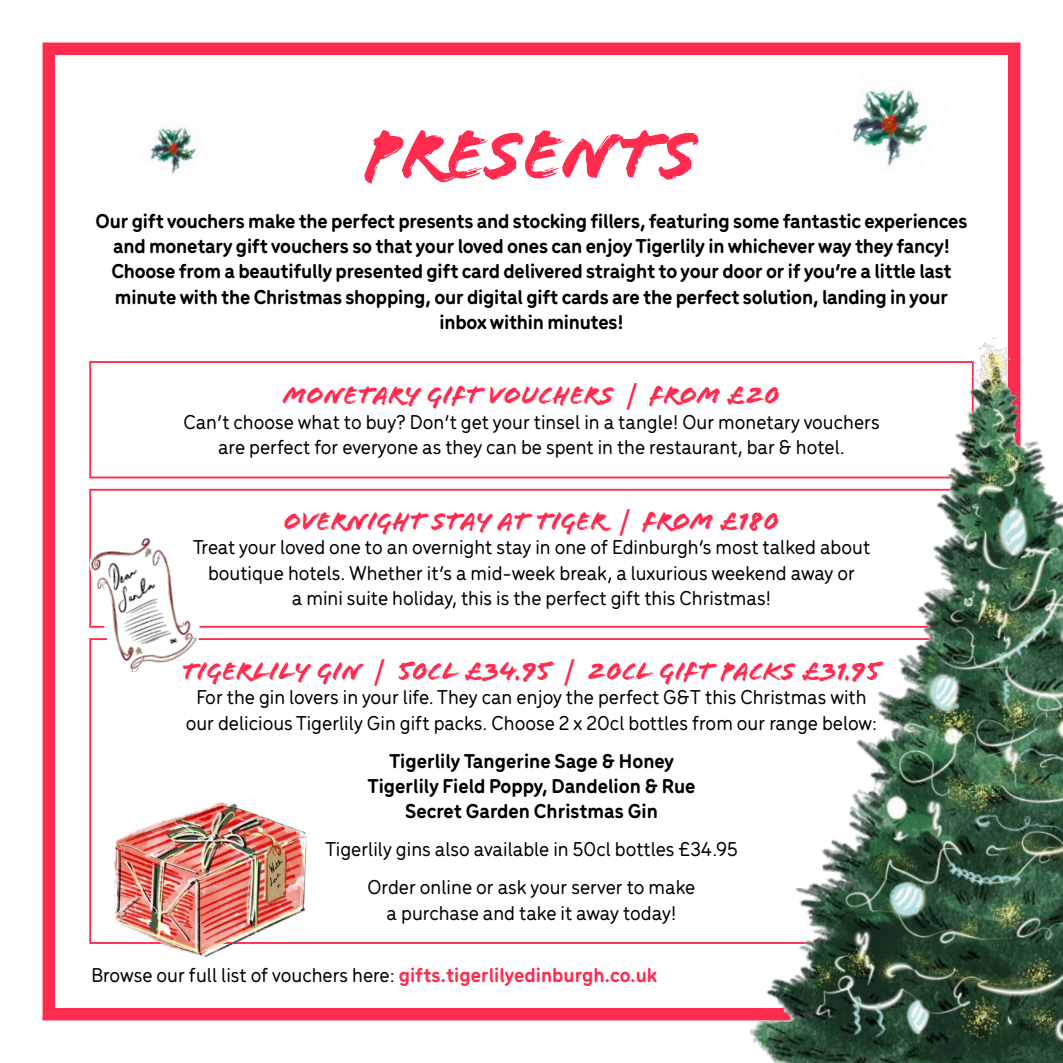
<style>
.page{position:relative;width:1063px;height:1063px;background:#fff}
.page>*{position:absolute;margin:0;border:0;box-sizing:border-box;transform-origin:0 0}
.t1{font:26.5px "Flood Std";color:#ff2c4f}
.t2{font:500 21.25px/25.5px "Menco";color:#000;text-align:center}
.t3{font:700 21.25px/25.5px "Menco";letter-spacing:-.01em;color:#000;text-align:center}
.s1{font-weight:700;color:#ff2c4f}
</style>
<div class="page">
<div style="left:43px;top:43px;width:977px;height:977px;border:12px solid #ff2c4f"></div>
<img style="left:852px;top:87px;width:76px;height:80px">
<img style="left:150px;top:127px;width:46px;height:47px">
<svg style="left:364px;top:130px;width:335px;height:54px"></svg>
<div style="left:89px;top:361px;width:885px;height:117px;border:2px solid #ff2c4f"></div>
<div style="left:89px;top:489px;width:885px;height:139px;border:2px solid #ff2c4f"></div>
<img style="left:749px;top:329px;width:314px;height:734px">
<img style="left:115px;top:803px;width:191px;height:153px">
<img style="left:89px;top:531px;width:116px;height:143px">
<p class="t3" style="left:96px;top:206px;width:873px">Our gift vouchers make the perfect presents and stocking fillers, featuring some fantastic experiences and monetary gift vouchers so that your loved ones can enjoy Tigerlily in whichever way they fancy!<br>Choose from a beautifully presented gift card delivered straight to your door or if you’re a little last minute with the Christmas shopping, our digital gift cards are the perfect solution, landing in your inbox within minutes!</p>
<p class="t1" style="left:283px;top:380px;width:498px">MONETARY GIFT VOUCHERS | FROM £20</p>
<p class="t2" style="left:183px;top:407px;width:698px">Can’t choose what to buy? Don’t get your tinsel in a tangle! Our monetary vouchers are perfect for everyone as they can be spent in the restaurant, bar &amp; hotel.</p>
<p class="t1" style="left:284px;top:506px;width:497px">OVERNIGHT STAY AT TIGER | FROM £180</p>
<p class="t2" style="left:193px;top:533px;width:679px">Treat your loved one to an overnight stay in one of Edinburgh’s most talked about boutique hotels. Whether it’s a mid-week break, a luxurious weekend away or<br>a mini suite holiday, this is the perfect gift this Christmas!</p>
<p class="t1" style="left:182px;top:656px;width:701px">TIGERLILY GIN | 50CL £34.95 | 20CL GIFT PACKS £31.95</p>
<p class="t2" style="left:186px;top:683px;width:693px">For the gin lovers in your life. They can enjoy the perfect G&amp;T this Christmas with our delicious Tigerlily Gin gift packs. Choose 2 x 20cl bottles from our range below:</p>
<p class="t3" style="left:367px;top:747px;width:330px">Tigerlily Tangerine Sage &amp; Honey<br>Tigerlily Field Poppy, Dandelion &amp; Rue<br>Secret Garden Christmas Gin</p>
<p class="t2" style="left:325px;top:829px;width:414px;line-height:38px">Tigerlily gins also available in 50cl bottles £34.95<br>Order online or ask your server to make</p>
<p class="t2" style="left:387px;top:899px;width:291px">a purchase and take it away today!</p>
<p class="t2" style="left:91px;top:961px;width:567px">Browse our full list of vouchers here: <span class="s1">gifts.tigerlilyedinburgh.co.uk</span></p>
</div>
